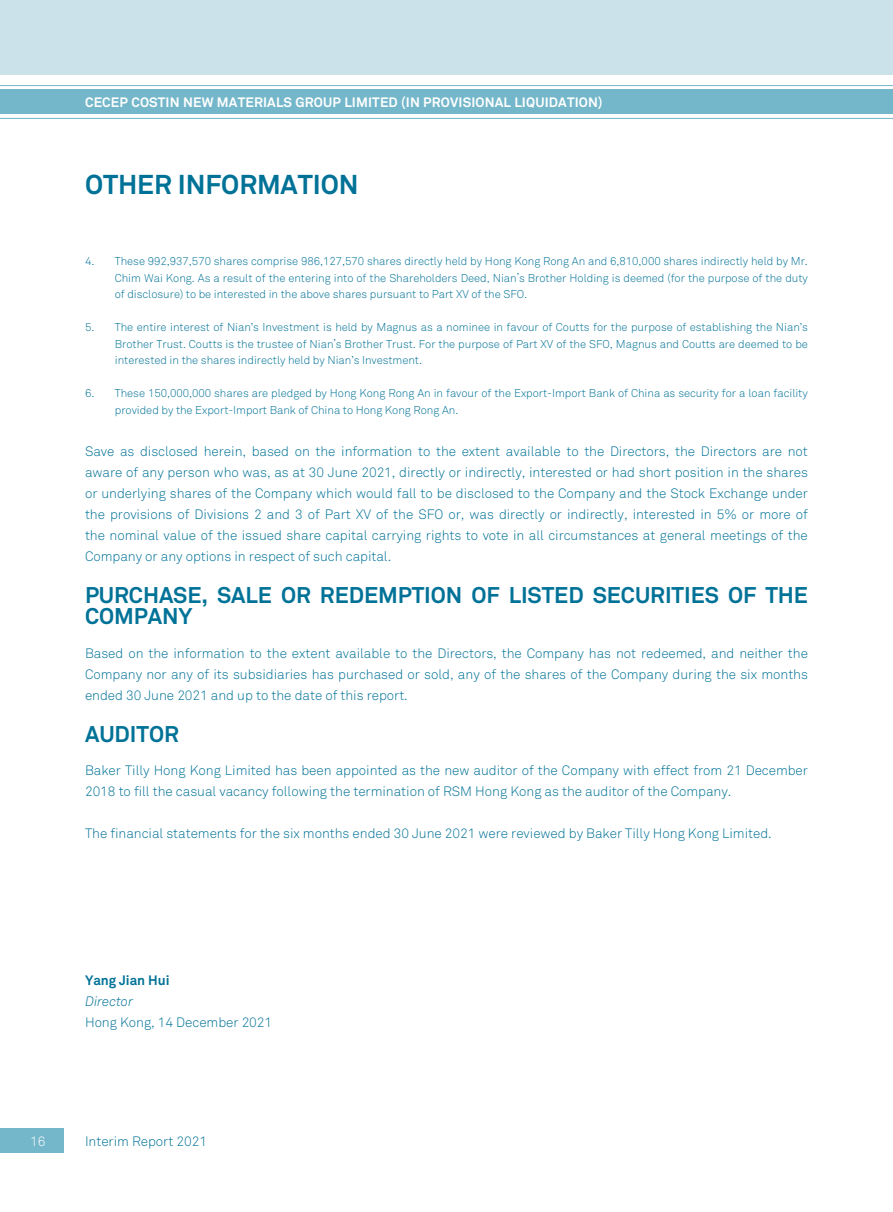
<style>
.page{position:relative;width:893px;height:1212px;background:#fff}
.page>*{position:absolute;margin:0;border:0;box-sizing:border-box;transform-origin:0 0}
.t1{font:700 27px "Akkurat Pro";letter-spacing:-.005em;color:#007297}
.t2{font:700 22.5px/21px "Akkurat Pro";letter-spacing:-.005em;color:#007297}
.t3{font:13.5px/21px "Akkurat Light Pro";letter-spacing:-.005em;color:#007297;text-align:justify}
.t4{font:700 13.5px "Akkurat Pro";letter-spacing:.01em;color:#fff}
.t5{font:700 13.5px "Akkurat Pro";letter-spacing:-.005em;color:#007297}
.t6{font:italic 13.5px "Akkurat Light Pro";letter-spacing:-.005em;color:#007297}
.t7{font:13.5px "Akkurat Light Pro";color:#fff}
.t8{font:11.25px/16.5px "Akkurat Light Pro";letter-spacing:-.005em;color:#007297;text-align:justify}
</style>
<div class="page">
<div style="left:0;top:89px;width:893px;height:25px;background:#74b7ca"></div>
<hr style="left:0;top:85px;width:893px;height:1px;background:#74b7ca">
<hr style="left:0;top:118px;width:893px;height:1px;background:#74b7ca">
<div style="left:0;top:0;width:893px;height:75px;background:#cbe2ea"></div>
<div style="left:0;top:1127px;width:64px;height:25px;background:#74b7ca"></div>
<p class="t4" style="left:85px;top:93px;width:519px">CECEP COSTIN NEW MATERIALS GROUP LIMITED (IN PROVISIONAL LIQUIDATION)</p>
<h1 class="t1" style="left:85px;top:168px;width:275px">OTHER INFORMATION</h1>
<p class="t8" style="left:115px;top:253px;width:695px;text-indent:-30px">4. These 992,937,570 shares comprise 986,127,570 shares directly held by Hong Kong Rong An and 6,810,000 shares indirectly held by Mr.<br>Chim Wai Kong. As a result of the entering into of the Shareholders Deed, Nian’s Brother Holding is deemed (for the purpose of the duty of disclosure) to be interested in the above shares pursuant to Part XV of the SFO.</p>
<p class="t8" style="left:115px;top:319px;width:695px;text-indent:-30px">5. The entire interest of Nian’s Investment is held by Magnus as a nominee in favour of Coutts for the purpose of establishing the Nian’s Brother Trust. Coutts is the trustee of Nian’s Brother Trust. For the purpose of Part XV of the SFO, Magnus and Coutts are deemed to be interested in the shares indirectly held by Nian’s Investment.</p>
<p class="t8" style="left:115px;top:385px;width:694px;text-indent:-30px">6. These 150,000,000 shares are pledged by Hong Kong Rong An in favour of the Export-Import Bank of China as security for a loan facility provided by the Export-Import Bank of China to Hong Kong Rong An.</p>
<p class="t3" style="left:85px;top:441px;width:724px">Save as disclosed herein, based on the information to the extent available to the Directors, the Directors are not aware of any person who was, as at 30 June 2021, directly or indirectly, interested or had short position in the shares or underlying shares of the Company which would fall to be disclosed to the Company and the Stock Exchange under the provisions of Divisions 2 and 3 of Part XV of the SFO or, was directly or indirectly, interested in 5% or more of the nominal value of the issued share capital carrying rights to vote in all circumstances at general meetings of the Company or any options in respect of such capital.</p>
<h2 class="t2" style="left:85px;top:585px;width:724px">PURCHASE, SALE OR REDEMPTION OF LISTED SECURITIES OF THE<br>COMPANY</h2>
<p class="t3" style="left:85px;top:642px;width:724px">Based on the information to the extent available to the Directors, the Company has not redeemed, and neither the Company nor any of its subsidiaries has purchased or sold, any of the shares of the Company during the six months ended 30 June 2021 and up to the date of this report.</p>
<h2 class="t2" style="left:85px;top:723px;width:95px">AUDITOR</h2>
<p class="t3" style="left:85px;top:760px;width:724px">Baker Tilly Hong Kong Limited has been appointed as the new auditor of the Company with effect from 21 December<br>2018 to fill the casual vacancy following the termination of RSM Hong Kong as the auditor of the Company.</p>
<p class="t3" style="left:85px;top:823px;width:688px">The financial statements for the six months ended 30 June 2021 were reviewed by Baker Tilly Hong Kong Limited.</p>
<p class="t5" style="left:85px;top:972px;width:86px">Yang Jian Hui</p>
<p class="t6" style="left:85px;top:993px;width:50px">Director</p>
<p class="t3" style="left:85px;top:1012px;width:189px">Hong Kong, 14 December 2021</p>
<p class="t7" style="left:30px;top:1133px;width:17px">16</p>
<p class="t3" style="left:85px;top:1131px;width:123px">Interim Report 2021</p>
</div>
